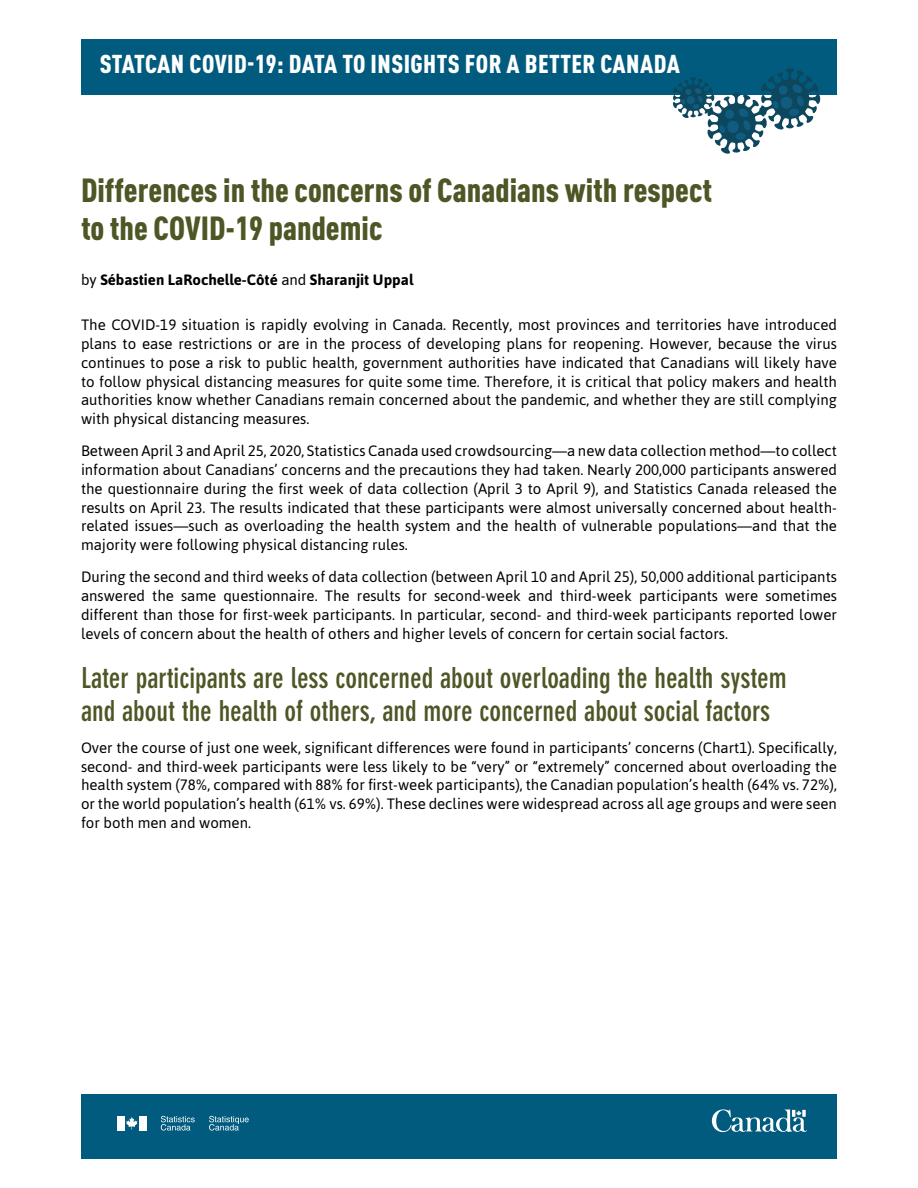
<style>
.page{position:relative;width:918px;height:1188px;background:#fff}
.page>*{position:absolute;margin:0;border:0;box-sizing:border-box;transform-origin:0 0}
.t1{font:900 condensed 33px/38px "DIN Pro";color:#4d5625}
.t2{font:700 condensed 28.5px/32.8px "DIN Neuzeit Grotesk Std";color:#4d5625}
.t3{font:900 condensed 25.5px "DIN Pro";letter-spacing:.02em;color:#fff}
.t4{font:15px/18.8px "Asap";color:#000;text-align:justify}
.t5{font:700 15px "Asap";color:#000}
.s1{font-weight:400}
</style>
<div class="page">
<div style="left:82px;top:40px;width:755px;height:55px;background:#015b7f"></div>
<div style="left:81px;top:1094px;width:756px;height:65px;background:#015b7f"></div>
<svg style="left:712px;top:1109px;width:95px;height:23px"></svg>
<svg style="left:126px;top:1117px;width:11px;height:12px"></svg>
<div style="left:117px;top:1116px;width:7px;height:15px;background:#fff"></div>
<div style="left:139px;top:1116px;width:7px;height:15px;background:#fff"></div>
<svg style="left:209px;top:1116px;width:40px;height:15px"></svg>
<svg style="left:161px;top:1116px;width:34px;height:15px"></svg>
<svg style="left:673px;top:68px;width:146px;height:86px"></svg>
<h3 class="t3" style="left:100px;top:45px;width:528px">STATCAN COVID-19: Data to Insights for a Better Canada</h3>
<h1 class="t1" style="left:81px;top:168px;width:633px">Differences in the concerns of Canadians with respect to the COVID-19 pandemic</h1>
<p class="t5" style="left:81px;top:269px;width:334px"><span class="s1">by</span> Sébastien LaRochelle-Côté <span class="s1">and</span> Sharanjit Uppal</p>
<p class="t4" style="left:81px;top:315px;width:758px">The COVID-19 situation is rapidly evolving in Canada. Recently, most provinces and territories have introduced plans to ease restrictions or are in the process of developing plans for reopening. However, because the virus continues to pose a risk to public health, government authorities have indicated that Canadians will likely have to follow physical distancing measures for quite some time. Therefore, it is critical that policy makers and health authorities know whether Canadians remain concerned about the pandemic, and whether they are still complying with physical distancing measures.</p>
<p class="t4" style="left:81px;top:441px;width:758px">Between April 3 and April 25, 2020, Statistics Canada used crowdsourcing—a new data collection method—to collect information about Canadians’ concerns and the precautions they had taken. Nearly 200,000 participants answered the questionnaire during the first week of data collection (April 3 to April 9), and Statistics Canada released the results on April 23. The results indicated that these participants were almost universally concerned about health&shy;related issues—such as overloading the health system and the health of vulnerable populations—and that the majority were following physical distancing rules.</p>
<p class="t4" style="left:81px;top:567px;width:758px">During the second and third weeks of data collection (between April 10 and April 25), 50,000 additional participants answered the same questionnaire. The results for second-week and third-week participants were sometimes different than those for first-week participants. In particular, second- and third-week participants reported lower levels of concern about the health of others and higher levels of concern for certain social factors.</p>
<h2 class="t2" style="left:81px;top:662px;width:707px">Later participants are less concerned about overloading the health system and about the health of others, and more concerned about social factors</h2>
<p class="t4" style="left:81px;top:738px;width:758px">Over the course of just one week, significant differences were found in participants’ concerns (Chart1). Specifically, second- and third-week participants were less likely to be “very” or “extremely” concerned about overloading the health system (78%, compared with 88% for first-week participants), the Canadian population’s health (64% vs. 72%), or the world population’s health (61% vs. 69%). These declines were widespread across all age groups and were seen for both men and women.</p>
</div>
